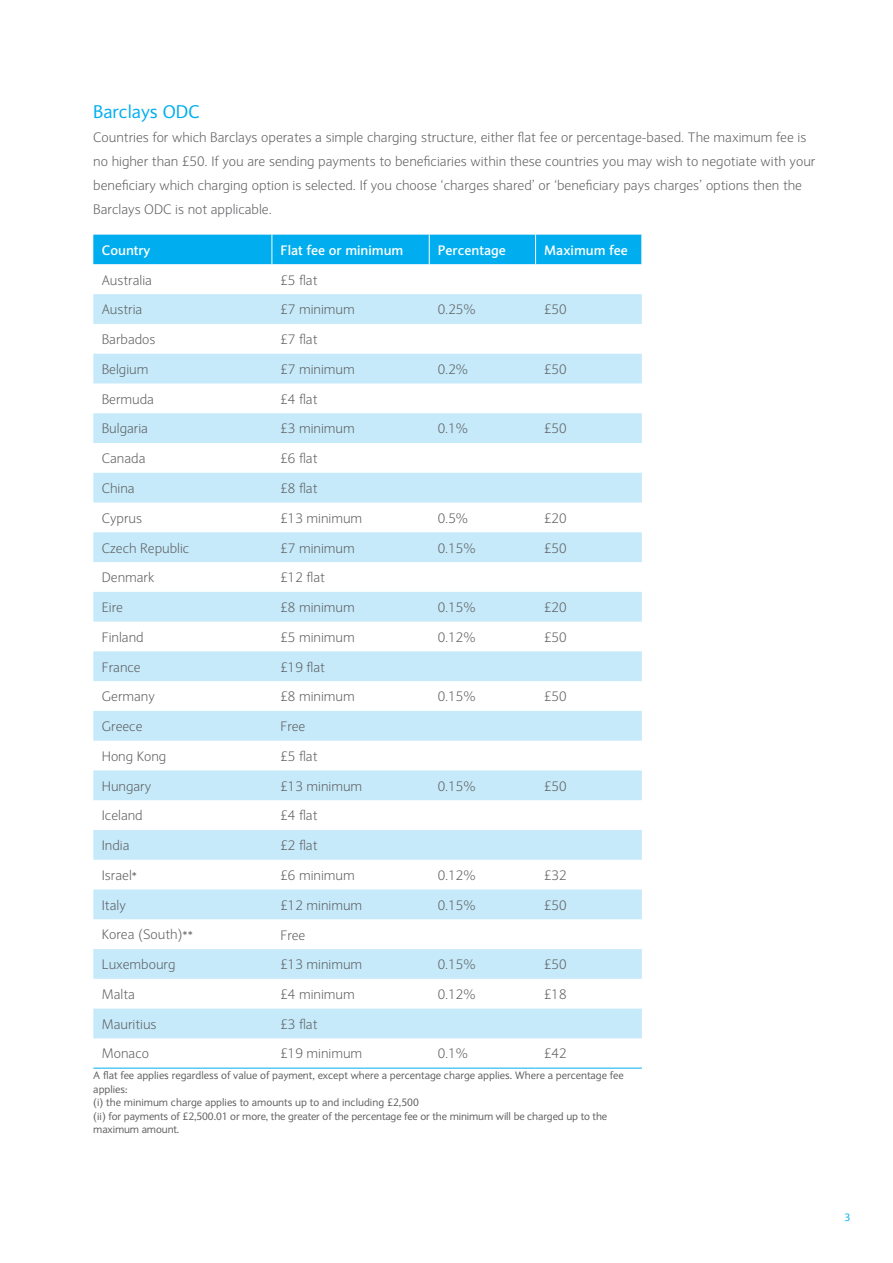
<style>
.page{position:relative;width:893px;height:1263px;background:#fff}
.page>*{position:absolute;margin:0;border:0;box-sizing:border-box;transform-origin:0 0}
.Sub_head_1{font:18px "Expert Sans";color:#00aeef}
.Body_copy{font:300 13.5px/24px "Expert Sans";color:#5f5f62}
.Table{font:300 13.5px "Expert Sans";color:#5f5f62}
.Tables_Box_New_6{font:300 13.5px "Expert Sans";color:#5f5f62}
.Table-2{font:700 13.5px "Expert Sans";color:#fff}
.footnote{font:10.5px/13.5px "Expert Sans";color:#5f5f62}
.t1{font:10.5px "Expert Sans";color:#00aeef}
.s1{font-weight:400;font-size:10.5px}
</style>
<div class="page">
<svg style="left:93px;top:294px;width:549px;height:744px;fill:#c6eafa"></svg>
<div style="left:93px;top:235px;width:549px;height:29px;background:#00aeef"></div>
<hr style="left:93px;top:1068px;width:179px;height:1px;background:#00aeef">
<hr style="left:272px;top:1068px;width:157px;height:1px;background:#00aeef">
<hr style="left:429px;top:1068px;width:107px;height:1px;background:#00aeef">
<hr style="left:536px;top:1068px;width:106px;height:1px;background:#00aeef">
<p class="Sub_head_1" style="left:93px;top:100px;width:108px">Barclays ODC</p>
<p class="Body_copy" style="left:93px;top:125px;width:724px">Countries for which Barclays operates a simple charging structure, either flat fee or percentage-based. The maximum fee is no higher than £50. If you are sending payments to beneficiaries within these countries you may wish to negotiate with your beneficiary which charging option is selected. If you choose ‘charges shared’ or ‘beneficiary pays charges’ options then the Barclays ODC is not applicable.</p>
<p class="Table-2" style="left:102px;top:241px;width:50px">Country</p>
<p class="Table-2" style="left:281px;top:241px;width:124px">Flat fee or minimum</p>
<p class="Table-2" style="left:438px;top:241px;width:69px">Percentage</p>
<p class="Table-2" style="left:544px;top:241px;width:85px">Maximum fee</p>
<p class="Table" style="left:102px;top:272px;width:52px">Australia</p>
<p class="Table" style="left:280px;top:272px;width:39px">£5 flat</p>
<p class="Table" style="left:102px;top:301px;width:42px">Austria</p>
<p class="Table" style="left:280px;top:301px;width:76px">£7 minimum</p>
<p class="Table" style="left:438px;top:301px;width:39px">0.25%</p>
<p class="Table" style="left:544px;top:301px;width:24px">£50</p>
<p class="Table" style="left:102px;top:331px;width:55px">Barbados</p>
<p class="Table" style="left:280px;top:331px;width:39px">£7 flat</p>
<p class="Table" style="left:102px;top:361px;width:48px">Belgium</p>
<p class="Table" style="left:280px;top:361px;width:76px">£7 minimum</p>
<p class="Table" style="left:438px;top:361px;width:32px">0.2%</p>
<p class="Table" style="left:544px;top:361px;width:24px">£50</p>
<p class="Table" style="left:102px;top:391px;width:54px">Bermuda</p>
<p class="Table" style="left:280px;top:391px;width:39px">£4 flat</p>
<p class="Table" style="left:102px;top:420px;width:48px">Bulgaria</p>
<p class="Table" style="left:280px;top:420px;width:76px">£3 minimum</p>
<p class="Table" style="left:438px;top:420px;width:32px">0.1%</p>
<p class="Table" style="left:544px;top:420px;width:24px">£50</p>
<p class="Table" style="left:102px;top:450px;width:45px">Canada</p>
<p class="Table" style="left:280px;top:450px;width:39px">£6 flat</p>
<p class="Table" style="left:102px;top:480px;width:34px">China</p>
<p class="Table" style="left:280px;top:480px;width:39px">£8 flat</p>
<p class="Table" style="left:102px;top:510px;width:42px">Cyprus</p>
<p class="Table" style="left:280px;top:510px;width:83px">£13 minimum</p>
<p class="Table" style="left:438px;top:510px;width:32px">0.5%</p>
<p class="Table" style="left:544px;top:510px;width:24px">£20</p>
<p class="Table" style="left:102px;top:540px;width:89px">Czech Republic</p>
<p class="Table" style="left:280px;top:540px;width:76px">£7 minimum</p>
<p class="Table" style="left:438px;top:540px;width:39px">0.15%</p>
<p class="Table" style="left:544px;top:540px;width:24px">£50</p>
<p class="Table" style="left:102px;top:569px;width:54px">Denmark</p>
<p class="Table" style="left:280px;top:569px;width:46px">£12 flat</p>
<p class="Table" style="left:102px;top:599px;width:23px">Eire</p>
<p class="Table" style="left:280px;top:599px;width:76px">£8 minimum</p>
<p class="Table" style="left:438px;top:599px;width:39px">0.15%</p>
<p class="Table" style="left:544px;top:599px;width:24px">£20</p>
<p class="Table" style="left:102px;top:629px;width:43px">Finland</p>
<p class="Table" style="left:280px;top:629px;width:76px">£5 minimum</p>
<p class="Table" style="left:438px;top:629px;width:39px">0.12%</p>
<p class="Table" style="left:544px;top:629px;width:24px">£50</p>
<p class="Table" style="left:102px;top:659px;width:40px">France</p>
<p class="Table" style="left:280px;top:659px;width:46px">£19 flat</p>
<p class="Table" style="left:102px;top:688px;width:55px">Germany</p>
<p class="Table" style="left:280px;top:688px;width:76px">£8 minimum</p>
<p class="Table" style="left:438px;top:688px;width:39px">0.15%</p>
<p class="Table" style="left:544px;top:688px;width:24px">£50</p>
<p class="Table" style="left:102px;top:718px;width:42px">Greece</p>
<p class="Table" style="left:280px;top:718px;width:26px">Free</p>
<p class="Tables_Box_New_6" style="left:102px;top:748px;width:66px">Hong Kong</p>
<p class="Tables_Box_New_6" style="left:280px;top:748px;width:39px">£5 flat</p>
<p class="Tables_Box_New_6" style="left:102px;top:778px;width:51px">Hungary</p>
<p class="Tables_Box_New_6" style="left:280px;top:778px;width:83px">£13 minimum</p>
<p class="Tables_Box_New_6" style="left:438px;top:778px;width:39px">0.15%</p>
<p class="Tables_Box_New_6" style="left:544px;top:778px;width:24px">£50</p>
<p class="Tables_Box_New_6" style="left:102px;top:807px;width:42px">Iceland</p>
<p class="Tables_Box_New_6" style="left:280px;top:807px;width:39px">£4 flat</p>
<p class="Tables_Box_New_6" style="left:102px;top:837px;width:29px">India</p>
<p class="Tables_Box_New_6" style="left:280px;top:837px;width:39px">£2 flat</p>
<p class="Tables_Box_New_6" style="left:102px;top:867px;width:37px">Israel<span class="s1">*</span></p>
<p class="Tables_Box_New_6" style="left:280px;top:867px;width:76px">£6 minimum</p>
<p class="Tables_Box_New_6" style="left:438px;top:867px;width:39px">0.12%</p>
<p class="Tables_Box_New_6" style="left:544px;top:867px;width:24px">£32</p>
<p class="Tables_Box_New_6" style="left:102px;top:897px;width:26px">Italy</p>
<p class="Tables_Box_New_6" style="left:280px;top:897px;width:83px">£12 minimum</p>
<p class="Tables_Box_New_6" style="left:438px;top:897px;width:39px">0.15%</p>
<p class="Tables_Box_New_6" style="left:544px;top:897px;width:24px">£50</p>
<p class="Tables_Box_New_6" style="left:102px;top:926px;width:93px">Korea (South)<span class="s1">**</span></p>
<p class="Tables_Box_New_6" style="left:280px;top:926px;width:26px">Free</p>
<p class="Tables_Box_New_6" style="left:102px;top:956px;width:75px">Luxembourg</p>
<p class="Tables_Box_New_6" style="left:280px;top:956px;width:83px">£13 minimum</p>
<p class="Tables_Box_New_6" style="left:438px;top:956px;width:39px">0.15%</p>
<p class="Tables_Box_New_6" style="left:544px;top:956px;width:24px">£50</p>
<p class="Tables_Box_New_6" style="left:102px;top:986px;width:35px">Malta</p>
<p class="Tables_Box_New_6" style="left:280px;top:986px;width:76px">£4 minimum</p>
<p class="Tables_Box_New_6" style="left:438px;top:986px;width:39px">0.12%</p>
<p class="Tables_Box_New_6" style="left:544px;top:986px;width:24px">£18</p>
<p class="Tables_Box_New_6" style="left:102px;top:1016px;width:56px">Mauritius</p>
<p class="Tables_Box_New_6" style="left:280px;top:1016px;width:39px">£3 flat</p>
<p class="Tables_Box_New_6" style="left:102px;top:1045px;width:49px">Monaco</p>
<p class="Tables_Box_New_6" style="left:280px;top:1045px;width:83px">£19 minimum</p>
<p class="Tables_Box_New_6" style="left:438px;top:1045px;width:32px">0.1%</p>
<p class="Tables_Box_New_6" style="left:544px;top:1045px;width:24px">£42</p>
<p class="footnote" style="left:93px;top:1069px;width:532px">A flat fee applies regardless of value of payment, except where a percentage charge applies. Where a percentage fee applies:</p>
<p class="footnote" style="left:93px;top:1096px;width:327px">(i) the minimum charge applies to amounts up to and including £2,500</p>
<p class="footnote" style="left:93px;top:1109px;width:515px">(ii) for payments of £2,500.01 or more, the greater of the percentage fee or the minimum will be charged up to the maximum amount.</p>
<p class="t1" style="left:845px;top:1211px;width:7px">3</p>
</div>
